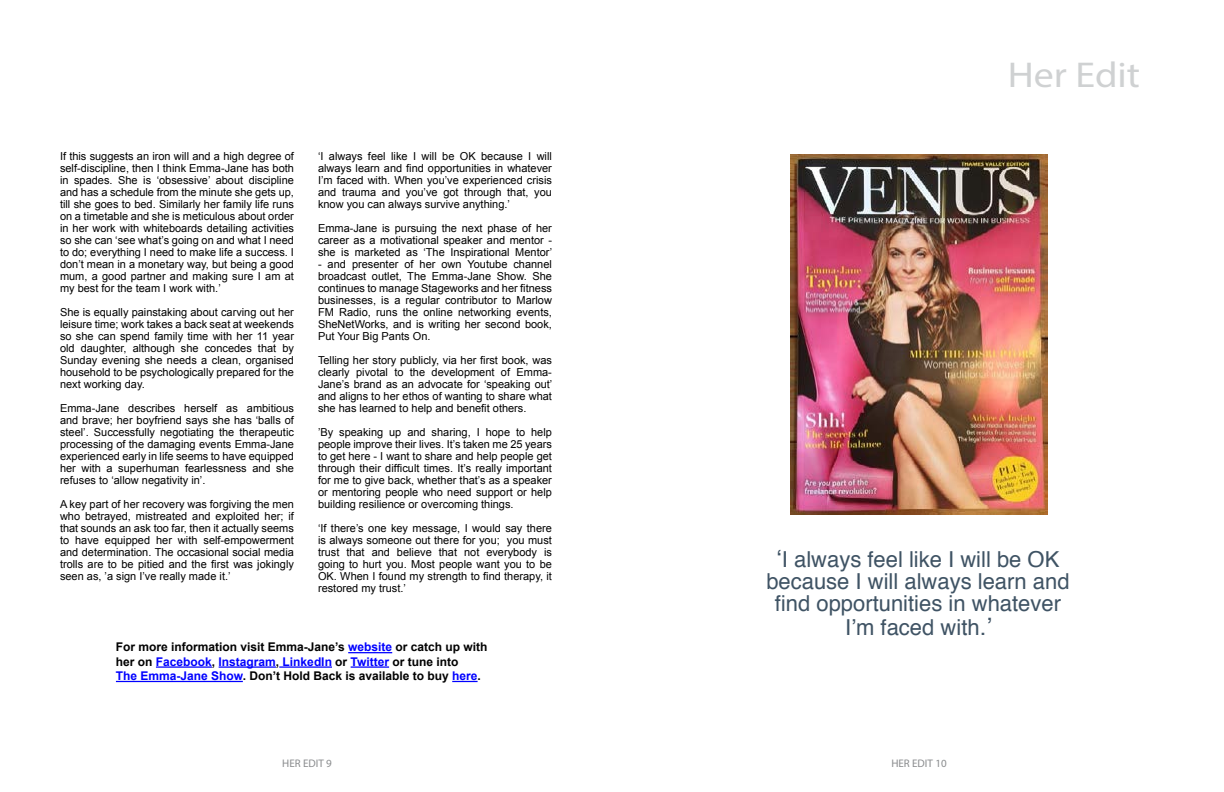
<style>
.page{position:relative;width:1224px;height:792px;background:#fff}
.page>*{position:absolute;margin:0;border:0;box-sizing:border-box;transform-origin:0 0}
.t1{font:36px "Myriad Pro";color:#cfd1d2;scale:1.11 1}
.t2{font:22px/22px "Helvetica";color:#3f5364;text-align:center}
.t3{font:700 12px/14.4px "Arial";color:#000}
.t4{font:11px/12px "Arial";color:#000;text-align:justify}
.t5{font:11px "Myriad Pro";color:#8a8c8e}
.s1{color:#00f}
.s2{font-size:24px}
</style>
<div class="page">
<img style="left:791px;top:154px;width:256px;height:360px">
<hr style="left:348px;top:652px;width:44px;height:1px;background:#00f">
<hr style="left:156px;top:666px;width:56px;height:2px;background:#00f">
<hr style="left:219px;top:666px;width:57px;height:2px;background:#00f">
<hr style="left:279px;top:666px;width:53px;height:2px;background:#00f">
<hr style="left:351px;top:666px;width:38px;height:2px;background:#00f">
<hr style="left:116px;top:681px;width:127px;height:1px;background:#00f">
<svg style="left:452px;top:681px;width:26px;height:1px"></svg>
<p class="t4" style="left:60px;top:151px;width:236px">If this suggests an iron will and a high degree of self-discipline, then I think Emma-Jane has both in spades. She is ‘obsessive’ about discipline and has a schedule from the minute she gets up, till she goes to bed. Similarly her family life runs on a timetable and she is meticulous about order in her work with whiteboards detailing activities so she can ‘see what’s going on and what I need to do; everything I need to make life a success. I don’t mean in a monetary way, but being a good mum, a good partner and making sure I am at my best for the team I work with.’</p>
<p class="t4" style="left:60px;top:307px;width:236px">She is equally painstaking about carving out her leisure time; work takes a back seat at weekends so she can spend family time with her 11 year old daughter, although she concedes that by Sunday evening she needs a clean, organised household to be psychologically prepared for the next working day.</p>
<p class="t4" style="left:60px;top:403px;width:235px">Emma-Jane describes herself as ambitious and brave; her boyfriend says she has ‘balls of steel’. Successfully negotiating the therapeutic processing of the damaging events Emma-Jane experienced early in life seems to have equipped her with a superhuman fearlessness and she refuses to ‘allow negativity in’.</p>
<p class="t4" style="left:60px;top:499px;width:235px">A key part of her recovery was forgiving the men who betrayed, mistreated and exploited her; if that sounds an ask too far, then it actually seems to have equipped her with self-empowerment and determination. The occasional social media trolls are to be pitied and the first was jokingly seen as, ’a sign I’ve really made it.’</p>
<p class="t4" style="left:318px;top:151px;width:236px">‘I always feel like I will be OK because I will always learn and find opportunities in whatever I’m faced with. When you’ve experienced crisis and trauma and you’ve got through that, you know you can always survive anything.’</p>
<p class="t4" style="left:318px;top:223px;width:236px">Emma-Jane is pursuing the next phase of her career as a motivational speaker and mentor - she is marketed as ‘The Inspirational Mentor’</p>
<p class="t4" style="left:318px;top:259px;width:235px">- and presenter of her own Youtube channel broadcast outlet, The Emma-Jane Show. She continues to manage Stageworks and her fitness businesses, is a regular contributor to Marlow FM Radio, runs the online networking events, SheNetWorks, and is writing her second book, Put Your Big Pants On.</p>
<p class="t4" style="left:318px;top:355px;width:236px">Telling her story publicly, via her first book, was clearly pivotal to the development of Emma-Jane’s brand as an advocate for ‘speaking out’ and aligns to her ethos of wanting to share what she has learned to help and benefit others.</p>
<p class="t4" style="left:318px;top:427px;width:235px">’By speaking up and sharing, I hope to help people improve their lives. It’s taken me 25 years to get here - I want to share and help people get through their difficult times. It’s really important for me to give back, whether that’s as a speaker or mentoring people who need support or help building resilience or overcoming things.</p>
<p class="t4" style="left:318px;top:523px;width:236px">‘If there’s one key message, I would say there is always someone out there for you; you must trust that and believe that not everybody is going to hurt you. Most people want you to be OK. When I found my strength to find therapy, it restored my trust.’</p>
<p class="t3" style="left:116px;top:640px;width:373px">For more information visit Emma-Jane’s <span class="s1">website</span> or catch up with her on <span class="s1">Facebook</span>, <span class="s1">Instagram</span>, <span class="s1">LinkedIn</span> or <span class="s1">Twitter</span> or tune into<br><span class="s1">The Emma-Jane Show</span>. Don’t Hold Back is available to buy <span class="s1">here</span>.</p>
<h1 class="t1" style="left:1008px;top:53px;width:121px">Her Edit</h1>
<h2 class="t2" style="left:766px;top:549px;width:305px"><span class="s2">‘</span>I always feel like I will be OK because I will always learn and find opportunities in whatever</h2>
<h2 class="t2" style="left:845px;top:617px;width:148px">I’m faced with<span class="s2">.’</span></h2>
<p class="t5" style="left:282px;top:756px;width:51px">HER EDIT 9</p>
<p class="t5" style="left:891px;top:756px;width:57px">HER EDIT 10</p>
</div>
